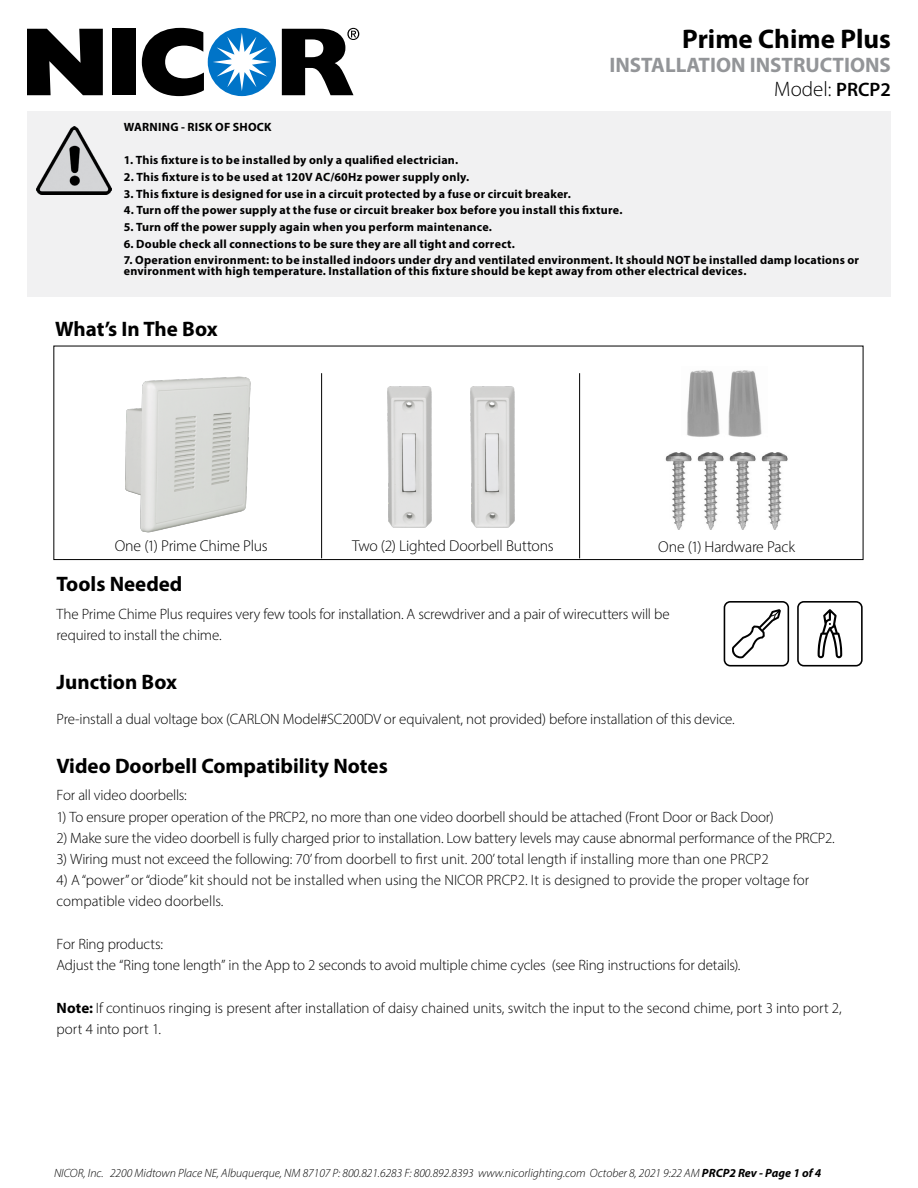
<style>
.page{position:relative;width:918px;height:1188px;background:#fff}
.page>*{position:absolute;margin:0;border:0;box-sizing:border-box;transform-origin:0 0}
.t1{font:700 27px "Myriad Pro";color:#000}
.t2{font:700 21px "Myriad Pro";color:#000}
.t3{font:700 21px/24px "Myriad Pro";color:#939598;text-align:right}
.t4{font:300 15.75px "Myriad Pro";letter-spacing:-.015em;color:#000}
.t5{font:300 15px/21.3px "Myriad Pro";letter-spacing:-.01em;color:#000}
.t6{font:700 12px/11.2px "Myriad Pro";letter-spacing:.02em;color:#000}
.t7{font:italic 300 12px "Myriad Pro";color:#000}
.s1{font-weight:300;color:#000}
.s2{font-weight:600;font-size:19.5px;color:#000}
.s3{font-weight:700}
</style>
<div class="page">
<div style="left:53px;top:346px;width:810px;height:214px;border:1px solid #000"></div>
<div style="left:27px;top:112px;width:864px;height:185px;background:#f1f1f2"></div>
<hr style="left:321px;top:373px;width:1px;height:185px;background:#000">
<img style="left:36px;top:126px;width:75px;height:69px">
<div style="left:797px;top:601px;width:66px;height:65px;border:2px solid #000;border-radius:6px"></div>
<svg style="left:818px;top:609px;width:24px;height:49px"></svg>
<div style="left:724px;top:601px;width:65px;height:65px;border:2px solid #000;border-radius:6px"></div>
<svg style="left:732px;top:609px;width:49px;height:49px"></svg>
<hr style="left:579px;top:373px;width:1px;height:185px;background:#000">
<img style="left:125px;top:376px;width:126px;height:157px">
<img style="left:387px;top:386px;width:45px;height:142px">
<img style="left:470px;top:386px;width:45px;height:142px">
<img style="left:687px;top:370px;width:75px;height:67px">
<img style="left:665px;top:453px;width:27px;height:76px">
<img style="left:761px;top:453px;width:27px;height:76px">
<img style="left:729px;top:453px;width:27px;height:76px">
<img style="left:697px;top:453px;width:27px;height:76px">
<svg style="left:142px;top:28px;width:62px;height:68px"></svg>
<div style="left:112px;top:29px;width:24px;height:66px;background:#000"></div>
<svg style="left:27px;top:29px;width:76px;height:66px"></svg>
<div style="left:208px;top:28px;width:68px;height:68px;background:#0074c8;border-radius:50%"></div>
<svg style="left:213px;top:33px;width:58px;height:58px"></svg>
<svg style="left:282px;top:28px;width:77px;height:67px"></svg>
<h1 class="t1" style="left:682px;top:21px;width:210px">Prime Chime Plus</h1>
<h2 class="t3" style="left:609px;top:52px;width:283px">INSTALLATION INSTRUCTIONS<br><span class="s1">Model:</span> <span class="s2">PRCP2</span></h2>
<p class="t6" style="left:124px;top:121px;width:149px">WARNING - RISK OF SHOCK</p>
<p class="t6" style="left:124px;top:154px;width:336px">1. This fixture is to be installed by only a qualified electrician.</p>
<p class="t6" style="left:124px;top:171px;width:347px">2. This fixture is to be used at 120V AC/60Hz power supply only.</p>
<p class="t6" style="left:124px;top:188px;width:449px">3. This fixture is designed for use in a circuit protected by a fuse or circuit breaker.</p>
<p class="t6" style="left:124px;top:204px;width:500px">4. Turn off the power supply at the fuse or circuit breaker box before you install this fixture.</p>
<p class="t6" style="left:124px;top:221px;width:370px">5. Turn off the power supply again when you perform maintenance.</p>
<p class="t6" style="left:124px;top:238px;width:393px">6. Double check all connections to be sure they are all tight and correct.</p>
<p class="t6" style="left:124px;top:254px;width:737px">7. Operation environment: to be installed indoors under dry and ventilated environment. It should NOT be installed damp locations or environment with high temperature. Installation of this fixture should be kept away from other electrical devices.</p>
<h2 class="t2" style="left:55px;top:315px;width:164px">What’s In The Box</h2>
<p class="t4" style="left:115px;top:537px;width:154px">One (1) Prime Chime Plus</p>
<p class="t4" style="left:352px;top:537px;width:203px">Two (2) Lighted Doorbell Buttons</p>
<p class="t4" style="left:658px;top:537px;width:138px">One (1) Hardware Pack</p>
<h2 class="t2" style="left:57px;top:571px;width:127px">Tools Needed</h2>
<p class="t5" style="left:57px;top:603px;width:615px">The Prime Chime Plus requires very few tools for installation. A screwdriver and a pair of wirecutters will be required to install the chime.</p>
<h2 class="t2" style="left:57px;top:668px;width:122px">Junction Box</h2>
<p class="t5" style="left:57px;top:708px;width:680px">Pre-install a dual voltage box (CARLON Model#SC200DV or equivalent, not provided) before installation of this device.</p>
<h2 class="t2" style="left:57px;top:752px;width:333px">Video Doorbell Compatibility Notes</h2>
<p class="t5" style="left:57px;top:785px;width:132px">For all video doorbells:</p>
<p class="t5" style="left:57px;top:806px;width:719px">1) To ensure proper operation of the PRCP2, no more than one video doorbell should be attached (Front Door or Back Door)</p>
<p class="t5" style="left:57px;top:827px;width:780px">2) Make sure the video doorbell is fully charged prior to installation. Low battery levels may cause abnormal performance of the PRCP2.</p>
<p class="t5" style="left:57px;top:848px;width:714px">3) Wiring must not exceed the following: 70’ from doorbell to first unit. 200’ total length if installing more than one PRCP2</p>
<p class="t5" style="left:57px;top:869px;width:754px">4) A “power” or “diode” kit should not be installed when using the NICOR PRCP2. It is designed to provide the proper voltage for compatible video doorbells.</p>
<p class="t5" style="left:57px;top:933px;width:685px">For Ring products:<br>Adjust the “Ring tone length” in the App to 2 seconds to avoid multiple chime cycles (see Ring instructions for details).</p>
<p class="t5" style="left:57px;top:997px;width:787px"><span class="s3">Note:</span> If continuos ringing is present after installation of daisy chained units, switch the input to the second chime, port 3 into port 2, port 4 into port 1.</p>
<p class="t7" style="left:54px;top:1166px;width:769px">NICOR, Inc. 2200 Midtown Place NE, Albuquerque, NM 87107 P: 800.821.6283 F: 800.892.8393 www.nicorlighting.com October 8, 2021 9:22 AM <span class="s3">PRCP2 Rev - Page 1 of 4</span></p>
</div>
